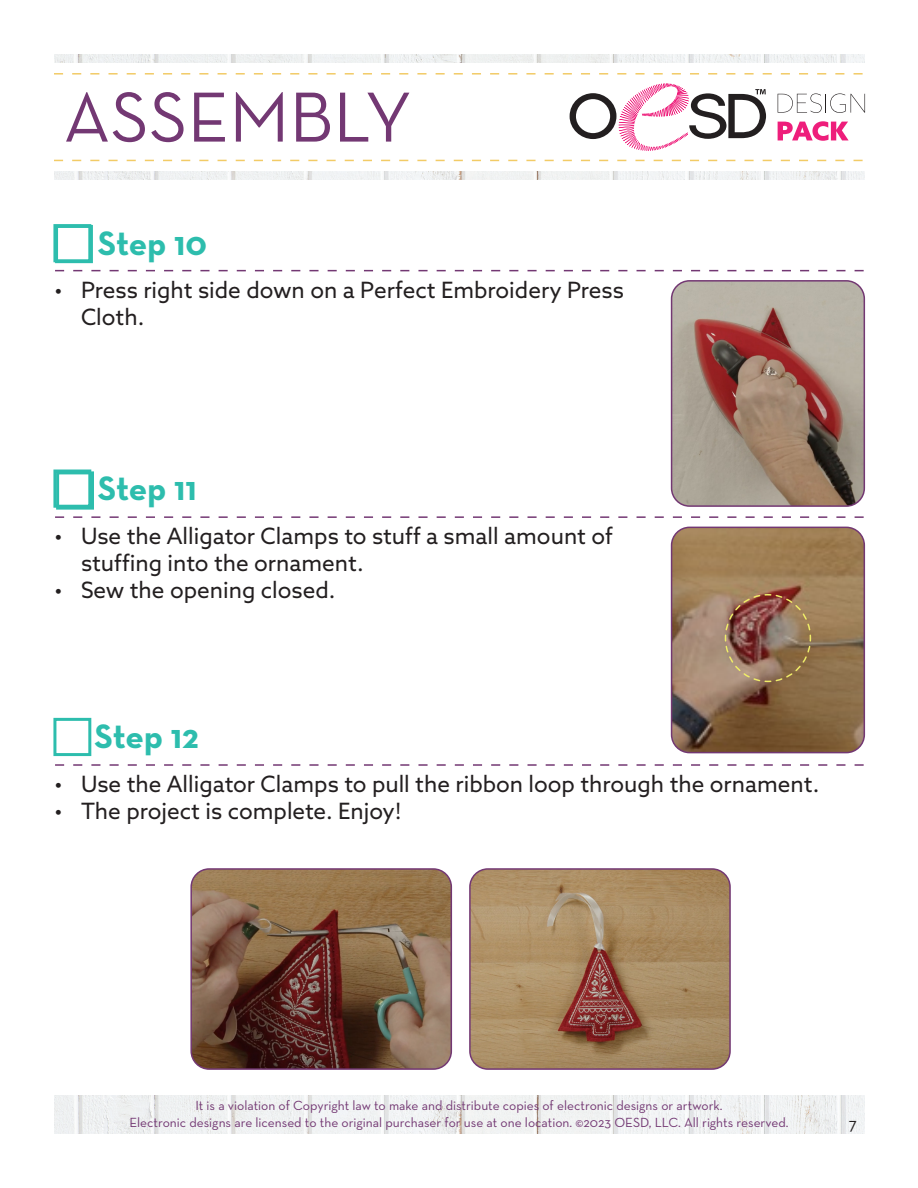
<style>
.page{position:relative;width:918px;height:1188px;background:#fff}
.page>*{position:absolute;margin:0;border:0;box-sizing:border-box;transform-origin:0 0}
.t1{font:72px "Neutra Text";color:#733873}
.t2{font:700 34.5px "Neutra Text";letter-spacing:-.005em;color:#2dbdad}
.t3{font:22.5px/27px "Azo Sans";color:#231f20}
.t4{font:18px "Neutra Text";color:#231f20}
.t5{font:13.5px "Neutra Text";color:#733873}
</style>
<div class="page">
<img style="left:54px;top:1096px;width:810px;height:38px">
<img style="left:54px;top:54px;width:810px;height:126px">
<div style="left:29px;top:63px;width:863px;height:108px;background:#fff"></div>
<svg style="left:54px;top:73px;width:809px;height:2px"></svg>
<svg style="left:54px;top:160px;width:809px;height:1px"></svg>
<svg style="left:55px;top:764px;width:809px;height:2px"></svg>
<img style="left:472px;top:871px;width:256px;height:196px">
<div style="left:469px;top:868px;width:262px;height:202px;border:2px solid #733873;border-radius:18px"></div>
<img style="left:193px;top:871px;width:258px;height:196px">
<div style="left:190px;top:868px;width:262px;height:202px;border:2px solid #733873;border-radius:18px"></div>
<img style="left:672px;top:527px;width:192px;height:226px">
<div style="left:671px;top:527px;width:194px;height:226px;border:2px solid #733873;border-radius:18px"></div>
<div style="left:53px;top:718px;width:38px;height:38px;border:3px solid #2dbdad"></div>
<svg style="left:570px;top:83px;width:196px;height:68px"></svg>
<svg style="left:778px;top:93px;width:87px;height:20px"></svg>
<svg style="left:778px;top:121px;width:71px;height:20px"></svg>
<div style="left:56px;top:471px;width:38px;height:39px;border:3px solid #2dbdad"></div>
<svg style="left:55px;top:516px;width:809px;height:2px"></svg>
<img style="left:672px;top:281px;width:192px;height:223px">
<div style="left:671px;top:280px;width:194px;height:227px;border:2px solid #733873;border-radius:18px"></div>
<div style="left:53px;top:470px;width:38px;height:38px;border:3px solid #2dbdad"></div>
<div style="left:55px;top:225px;width:38px;height:38px;border:3px solid #2dbdad"></div>
<svg style="left:55px;top:270px;width:809px;height:1px"></svg>
<div style="left:53px;top:224px;width:38px;height:38px;border:3px solid #2dbdad"></div>
<img style="left:724px;top:593px;width:88px;height:90px">
<p class="t1" style="left:63px;top:73px;width:350px">ASSEMBLY</p>
<p class="t2" style="left:98px;top:222px;width:111px">Step 10</p>
<p class="t3" style="left:81px;top:276px;width:545px;text-indent:-27px">• Press right side down on a Perfect Embroidery Press<br>Cloth.</p>
<p class="t2" style="left:98px;top:467px;width:101px">Step 11</p>
<p class="t3" style="left:81px;top:523px;width:533px;text-indent:-27px">• Use the Alligator Clamps to stuff a small amount of stuffing into the ornament.</p>
<p class="t3" style="left:54px;top:577px;width:283px">• Sew the opening closed.</p>
<p class="t2" style="left:94px;top:715px;width:106px">Step 12</p>
<p class="t3" style="left:54px;top:770px;width:767px">• Use the Alligator Clamps to pull the ribbon loop through the ornament.</p>
<p class="t3" style="left:54px;top:797px;width:349px">• The project is complete. Enjoy!</p>
<p class="t5" style="left:195px;top:1098px;width:529px">It is a violation of Copyright law to make and distribute copies of electronic designs or artwork.</p>
<p class="t5" style="left:129px;top:1114px;width:661px">Electronic designs are licensed to the original purchaser for use at one location. ©2023 OESD, LLC. All rights reserved.</p>
<p class="t4" style="left:849px;top:1113px;width:10px">7</p>
</div>
